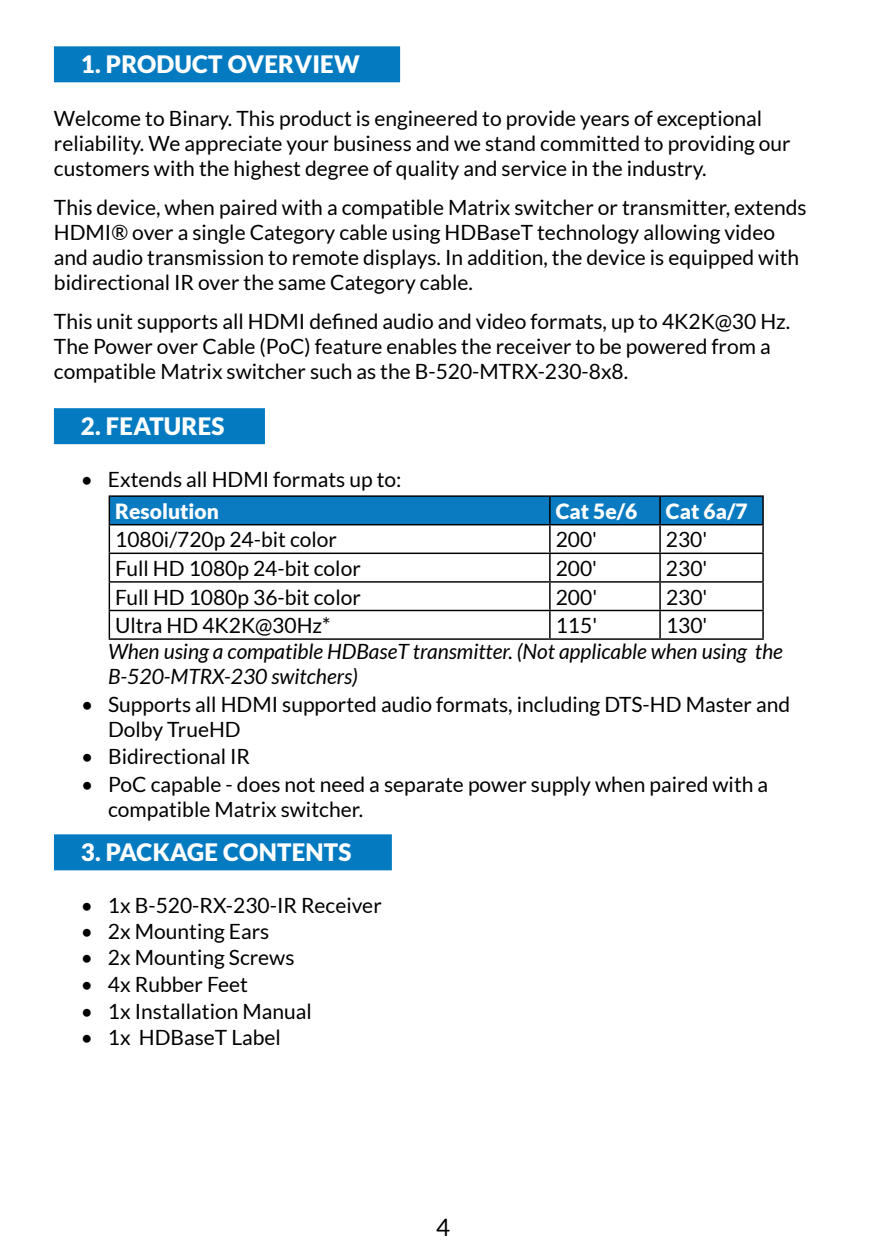
<style>
.page{position:relative;width:886px;height:1253px;background:#fff}
.page>*{position:absolute;margin:0;border:0;box-sizing:border-box;transform-origin:0 0}
.t1{font:900 24px "Lato";letter-spacing:.01em;color:#fff}
.t2{font:24px "Lato";color:#000}
.t3{font:21px/25.2px "Lato";color:#000}
.t4{font:italic 21px/25.2px "Lato";color:#000}
.t5{font:900 21px "Lato";color:#fff}
</style>
<div class="page">
<div style="left:54px;top:46px;width:346px;height:36px;background:#047bc1"></div>
<div style="left:54px;top:408px;width:211px;height:36px;background:#047bc1"></div>
<div style="left:54px;top:834px;width:338px;height:36px;background:#047bc1"></div>
<div style="left:109px;top:496px;width:441px;height:29px;background:#0a7bc1"></div>
<hr style="left:109px;top:495px;width:441px;height:2px;background:#000">
<hr style="left:550px;top:495px;width:110px;height:2px;background:#000">
<hr style="left:660px;top:495px;width:103px;height:2px;background:#000">
<hr style="left:109px;top:524px;width:441px;height:1px;background:#000">
<hr style="left:109px;top:552px;width:441px;height:2px;background:#000">
<hr style="left:109px;top:581px;width:441px;height:2px;background:#000">
<hr style="left:109px;top:610px;width:441px;height:1px;background:#000">
<svg style="left:109px;top:497px;width:1px;height:141px"></svg>
<svg style="left:549px;top:496px;width:214px;height:142px"></svg>
<hr style="left:109px;top:638px;width:441px;height:2px;background:#000">
<hr style="left:550px;top:638px;width:110px;height:2px;background:#000">
<hr style="left:660px;top:638px;width:103px;height:2px;background:#000">
<p class="t1" style="left:81px;top:50px;width:280px">1. PRODUCT OVERVIEW</p>
<p class="t3" style="left:54px;top:105px;width:738px">Welcome to Binary. This product is engineered to provide years of exceptional reliability. We appreciate your business and we stand committed to providing our customers with the highest degree of quality and service in the industry.</p>
<p class="t3" style="left:54px;top:194px;width:754px">This device, when paired with a compatible Matrix switcher or transmitter, extends HDMI® over a single Category cable using HDBaseT technology allowing video and audio transmission to remote displays. In addition, the device is equipped with bidirectional IR over the same Category cable.</p>
<p class="t3" style="left:54px;top:309px;width:738px">This unit supports all HDMI defined audio and video formats, up to 4K2K@30 Hz.<br>The Power over Cable (PoC) feature enables the receiver to be powered from a compatible Matrix switcher such as the B-520-MTRX-230-8x8.</p>
<p class="t1" style="left:81px;top:412px;width:145px">2. FEATURES</p>
<p class="t3" style="left:81px;top:467px;width:322px">• Extends all HDMI formats up to:</p>
<p class="t5" style="left:115px;top:499px;width:105px">Resolution</p>
<p class="t5" style="left:555px;top:499px;width:83px">Cat 5e/6</p>
<p class="t5" style="left:666px;top:499px;width:83px">Cat 6a/7</p>
<p class="t3" style="left:115px;top:527px;width:223px">1080i/720p 24-bit color</p>
<p class="t3" style="left:555px;top:527px;width:43px">200'</p>
<p class="t3" style="left:666px;top:527px;width:43px">230'</p>
<p class="t3" style="left:115px;top:556px;width:247px">Full HD 1080p 24-bit color</p>
<p class="t3" style="left:556px;top:556px;width:43px">200'</p>
<p class="t3" style="left:666px;top:556px;width:43px">230'</p>
<p class="t3" style="left:115px;top:584px;width:247px">Full HD 1080p 36-bit color</p>
<p class="t3" style="left:556px;top:584px;width:43px">200'</p>
<p class="t3" style="left:666px;top:584px;width:43px">230'</p>
<p class="t3" style="left:115px;top:613px;width:217px">Ultra HD 4K2K@30Hz*</p>
<p class="t3" style="left:556px;top:613px;width:43px">115'</p>
<p class="t3" style="left:666px;top:613px;width:43px">130'</p>
<p class="t4" style="left:108px;top:639px;width:676px">When using a compatible HDBaseT transmitter. (Not applicable when using the<br>B-520‑MTRX-230 switchers)</p>
<p class="t3" style="left:108px;top:691px;width:683px;text-indent:-27px">• Supports all HDMI supported audio formats, including DTS-HD Master and<br>Dolby TrueHD</p>
<p class="t3" style="left:81px;top:744px;width:170px">• Bidirectional IR</p>
<p class="t3" style="left:108px;top:771px;width:661px;text-indent:-27px">• PoC capable - does not need a separate power supply when paired with a compatible Matrix switcher.</p>
<p class="t1" style="left:81px;top:838px;width:272px">3. PACKAGE CONTENTS</p>
<p class="t3" style="left:81px;top:892px;width:302px">• 1x B-520-RX-230-IR Receiver</p>
<p class="t3" style="left:81px;top:918px;width:190px">• 2x Mounting Ears</p>
<p class="t3" style="left:81px;top:945px;width:215px">• 2x Mounting Screws</p>
<p class="t3" style="left:81px;top:971px;width:169px">• 4x Rubber Feet</p>
<p class="t3" style="left:81px;top:998px;width:232px">• 1x Installation Manual</p>
<p class="t3" style="left:81px;top:1025px;width:201px">• 1x HDBaseT Label</p>
<p class="t2" style="left:436px;top:1213px;width:15px">4</p>
</div>
